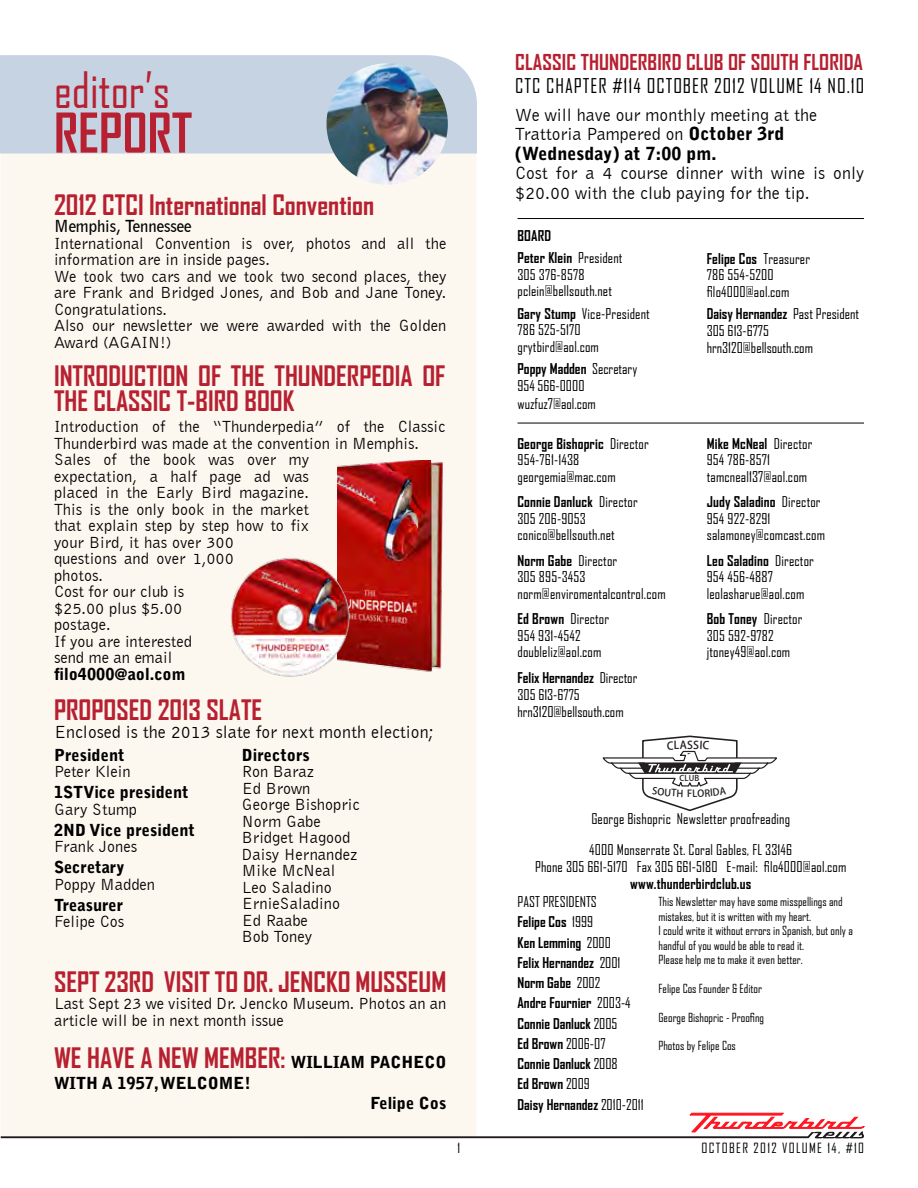
<style>
.page{position:relative;width:918px;height:1188px;background:#fff}
.page>*{position:absolute;margin:0;border:0;box-sizing:border-box;transform-origin:0 0}
.t1{font:700 52.5px "Agency FB";color:#b72030}
.t2{font:48px "Agency FB";color:#b72030}
.t3{font:700 27px/25.5px "Agency FB";color:#b72030}
.t4{font:700 21px "Agency FB";letter-spacing:.005em;color:#b72030}
.t5{font:19.5px "Agency FB";letter-spacing:.05em;color:#000}
.t6{font:18px/19.5px "Bell Gothic BT";color:#000}
.t7{font:900 18px "Bell Gothic Std";color:#000}
.t8{font:16.5px/16.5px "Bell Gothic BT";color:#000}
.t9{font:900 16.5px "Bell Gothic Std";color:#000}
.t10{font:700 16.5px "Bell Gothic BT";color:#000}
.t11{font:14.25px/16.5px "Agency FB";letter-spacing:.01em;color:#000}
.t12{font:700 14.25px/20.2px "Agency FB";color:#000}
.t13{font:13.5px "Agency FB";letter-spacing:.1em;color:#000}
.t14{font:12px/14.4px "Agency FB";color:#000}
.t15{font:10.8px "Koz Go Pro Medium 90 pv RKSJ H";color:#231f20}
.t16{font:7.95px "Koz Go Pro Medium 90 pv RKSJ H";color:#231f20}
.s1{font-family:"Bell Gothic Std";font-weight:900;font-size:16.5px;color:#000}
.s2{font-family:"Bell Gothic Std";font-weight:900}
.s3{font-weight:400}
.s4{font-weight:700}
</style>
<div class="page">
<div style="left:1px;top:154px;width:475px;height:959px;background:#fcf7ef"></div>
<div style="left:0;top:55px;width:477px;height:99px;background:#c5d3e3"></div>
<img style="left:323px;top:63px;width:128px;height:125px">
<hr style="left:518px;top:423px;width:346px;height:1px;background:#000">
<hr style="left:518px;top:218px;width:346px;height:1px;background:#000">
<svg style="left:1px;top:1113px;width:864px;height:25px"></svg>
<img style="left:338px;top:461px;width:120px;height:214px">
<img style="left:228px;top:556px;width:123px;height:123px">
<svg style="left:603px;top:736px;width:174px;height:75px"></svg>
<h2 class="t2" style="left:54px;top:61px;width:118px">editor’s</h2>
<h1 class="t1" style="left:54px;top:100px;width:140px">REPORT</h1>
<h3 class="t3" style="left:54px;top:191px;width:322px">2012 CTCI International Convention</h3>
<p class="t10" style="left:54px;top:215px;width:139px">Memphis, Tennessee</p>
<p class="t8" style="left:54px;top:235px;width:394px">International Convention is over, photos and all the information are in inside pages.<br>We took two cars and we took two second places, they are Frank and Bridged Jones, and Bob and Jane Toney.<br>Congratulations.<br>Also our newsletter we were awarded with the Golden Award (AGAIN!)</p>
<h3 class="t3" style="left:54px;top:362px;width:393px">INTRODUCTION OF THE THUNDERPEDIA OF<br>THE CLASSIC T-BIRD BOOK</h3>
<p class="t8" style="left:54px;top:418px;width:393px">Introduction of the “Thunderpedia” of the Classic<br>Thunderbird was made at the convention in Memphis.<br>Sales of the book was over my<br>expectation, a half page ad was<br>placed in the Early Bird magazine.<br>This is the only book in the market<br>that explain step by step how to fix<br>your Bird, it has over 300<br>questions and over 1,000<br>photos.<br>Cost for our club is<br>$25.00 plus $5.00<br>postage.<br>If you are interested<br>send me an email</p>
<p class="t9" style="left:54px;top:664px;width:133px">filo4000@aol.com</p>
<h3 class="t3" style="left:54px;top:697px;width:210px">PROPOSED 2013 SLATE</h3>
<p class="t6" style="left:54px;top:722px;width:381px">Enclosed is the 2013 slate for next month election;</p>
<p class="t9" style="left:54px;top:745px;width:72px">President</p>
<p class="t8" style="left:54px;top:763px;width:78px">Peter Klein</p>
<p class="t9" style="left:54px;top:783px;width:136px">1STVice president</p>
<p class="t8" style="left:54px;top:801px;width:85px">Gary Stump</p>
<p class="t9" style="left:54px;top:820px;width:143px">2ND Vice president</p>
<p class="t8" style="left:54px;top:838px;width:85px">Frank Jones</p>
<p class="t9" style="left:54px;top:858px;width:72px">Secretary</p>
<p class="t8" style="left:54px;top:876px;width:103px">Poppy Madden</p>
<p class="t9" style="left:54px;top:895px;width:71px">Treasurer</p>
<p class="t8" style="left:54px;top:913px;width:72px">Felipe Cos</p>
<p class="t9" style="left:242px;top:745px;width:69px">Directors</p>
<p class="t8" style="left:242px;top:763px;width:119px">Ron Baraz<br>Ed Brown<br>George Bishopric<br>Norm Gabe<br>Bridget Hagood<br>Daisy Hernandez<br>Mike McNeal<br>Leo Saladino<br>ErnieSaladino<br>Ed Raabe<br>Bob Toney</p>
<h3 class="t3" style="left:54px;top:968px;width:394px">SEPT 23RD VISIT TO DR. JENCKO MUSSEUM</h3>
<p class="t8" style="left:54px;top:994px;width:394px;line-height:17.2px">Last Sept 23 we visited Dr. Jencko Museum. Photos an an article will be in next month issue</p>
<h3 class="t3" style="left:54px;top:1045px;width:394px">WE HAVE A NEW MEMBER: <span class="s1">WILLIAM PACHECO</span></h3>
<p class="t9" style="left:54px;top:1074px;width:199px">WITH A 1957, WELCOME!</p>
<p class="t9" style="left:370px;top:1093px;width:77px">Felipe Cos</p>
<p class="t4" style="left:515px;top:49px;width:349px">CLASSIC THUNDERBIRD CLUB OF SOUTH FLORIDA</p>
<p class="t5" style="left:515px;top:73px;width:351px">CTC CHAPTER #114 OCTOBER 2012 VOLUME 14 NO.10</p>
<p class="t6" style="left:515px;top:104px;width:304px">We will have our monthly meeting at the<br>Trattoria Pampered on <span class="s2">October 3rd</span></p>
<p class="t7" style="left:515px;top:143px;width:203px">(Wednesday) at 7:00 pm.</p>
<p class="t6" style="left:515px;top:163px;width:350px">Cost for a 4 course dinner with wine is only $20.00 with the club paying for the tip.</p>
<p class="t12" style="left:517px;top:224px;width:107px;line-height:22.5px">BOARD<br>Peter Klein <span class="s3">President</span></p>
<p class="t11" style="left:517px;top:266px;width:96px">305 376-8578 pclein@bellsouth.net</p>
<p class="t11" style="left:517px;top:305px;width:134px"><span class="s4">Gary Stump</span> Vice-President<br>786 525-5170 grytbird@aol.com</p>
<p class="t11" style="left:517px;top:360px;width:121px;line-height:17.1px"><span class="s4">Poppy Madden</span> Secretary<br>954 566-0000 wuzfuz7@aol.com</p>
<p class="t11" style="left:517px;top:435px;width:133px"><span class="s4">George Bishopric</span> Director<br>954-761-1438 georgemia@mac.com</p>
<p class="t11" style="left:517px;top:493px;width:122px"><span class="s4">Connie Danluck</span> Director<br>305 206-9053 conico@bellsouth.net</p>
<p class="t11" style="left:517px;top:552px;width:150px"><span class="s4">Norm Gabe</span> Director<br>305 895-3453 norm@enviromentalcontrol.com</p>
<p class="t11" style="left:517px;top:610px;width:93px"><span class="s4">Ed Brown</span> Director<br>954 931-4542 doubleliz@aol.com</p>
<p class="t11" style="left:517px;top:669px;width:121px;line-height:17.1px"><span class="s4">Felix Hernandez</span> Director<br>305 613-6775 hrn3120@bellsouth.com</p>
<p class="t11" style="left:707px;top:250px;width:105px"><span class="s4">Felipe Cos</span> Treasurer<br>786 554-5200 filo4000@aol.com</p>
<p class="t11" style="left:707px;top:305px;width:154px;line-height:17.1px"><span class="s4">Daisy Hernandez</span> Past President<br>305 613-6775 hrn3120@bellsouth.com</p>
<p class="t11" style="left:707px;top:435px;width:107px"><span class="s4">Mike McNeal</span> Director<br>954 786-8571 tamcneal137@aol.com</p>
<p class="t11" style="left:707px;top:493px;width:120px"><span class="s4">Judy Saladino</span> Director<br>954 922-8291 salamoney@comcast.com</p>
<p class="t11" style="left:707px;top:552px;width:109px"><span class="s4">Leo Saladino</span> Director<br>954 456-4887 leolasharue@aol.com</p>
<p class="t11" style="left:707px;top:610px;width:97px"><span class="s4">Bob Toney</span> Director<br>305 592-9782 jtoney49@aol.com</p>
<p class="t15" style="left:687px;top:738px;width:7px">S</p>
<p class="t16" style="left:680px;top:773px;width:21px">CLUB</p>
<p class="t11" style="left:589px;top:803px;width:204px;line-height:30.6px">George Bishopric Newsletter proofreading<br>4000 Monserrate St. Coral Gables, FL 33146</p>
<p class="t11" style="left:535px;top:858px;width:313px">Phone 305 661-5170 Fax 305 661-5180 E-mail: filo4000@aol.com</p>
<p class="t12" style="left:630px;top:873px;width:122px">www.thunderbirdclub.us</p>
<p class="t12" style="left:518px;top:891px;width:128px"><span class="s3">PAST PRESIDENTS<br></span>Felipe Cos <span class="s3">1999<br></span>Ken Lemming <span class="s3">2000<br></span>Felix Hernandez <span class="s3">2001<br></span>Norm Gabe <span class="s3">2002<br></span>Andre Fournier <span class="s3">2003-4<br></span>Connie Danluck <span class="s3">2005<br></span>Ed Brown <span class="s3">2006-07<br></span>Connie Danluck <span class="s3">2008<br></span>Ed Brown <span class="s3">2009<br></span>Daisy Hernandez <span class="s3">2010-2011</span></p>
<p class="t14" style="left:658px;top:895px;width:196px">This Newsletter may have some misspellings and mistakes, but it is written with my heart.<br>I could write it without errors in Spanish, but only a handful of you would be able to read it.<br>Please help me to make it even better.</p>
<p class="t14" style="left:658px;top:981px;width:105px">Felipe Cos Founder &amp; Editor</p>
<p class="t14" style="left:658px;top:1010px;width:107px">George Bishopric - Proofing</p>
<p class="t14" style="left:658px;top:1039px;width:79px">Photos by Felipe Cos</p>
<p class="t13" style="left:458px;top:1140px;width:4px">1</p>
<p class="t13" style="left:701px;top:1140px;width:164px">OCTOBER 2012 VOLUME 14, #10</p>
</div>
